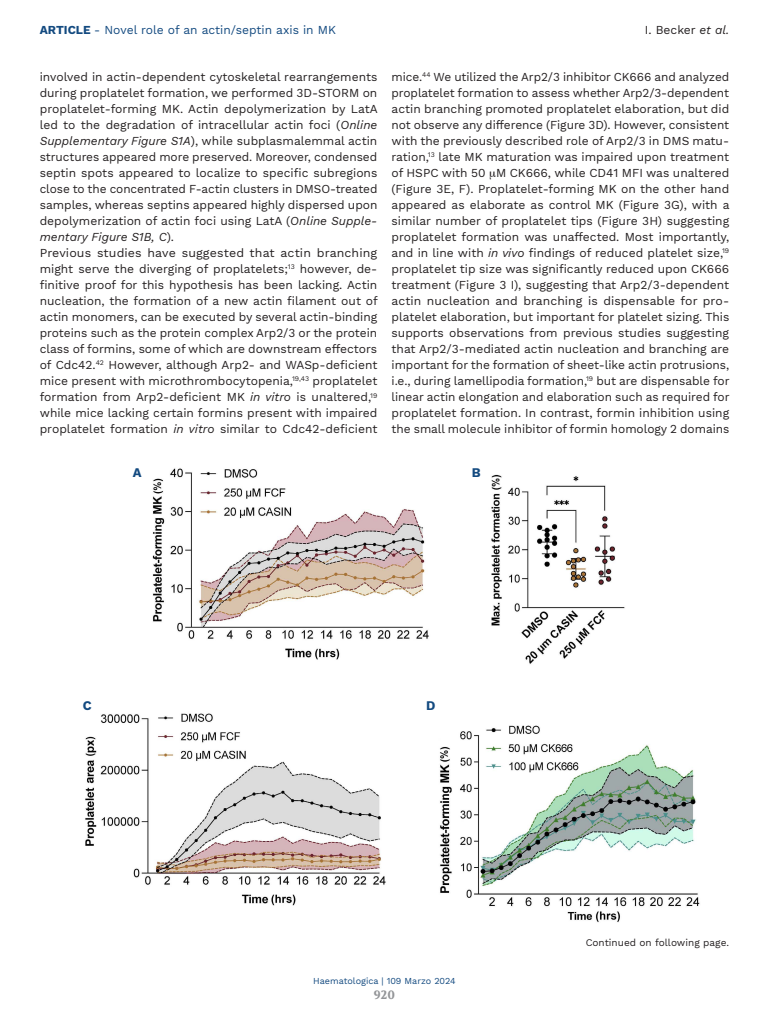
<style>
.page{position:relative;width:769px;height:1024px;background:#fff}
.page>*{position:absolute;margin:0;border:0;box-sizing:border-box;transform-origin:0 0}
.LETTERE_Figure{font:700 13px "Work Sans";color:#134a80}
.TESTO{font:12px/16px "Work Sans";color:#231f20;text-align:justify}
.t1{font:12px "Work Sans";color:#134a80}
.t2{font:700 12px "Volkhov";color:#939598}
.t3{font:10px "Work Sans";color:#231f20}
.t4{font:9px "Work Sans";color:#134a80}
.s1{font-weight:700}
.s2{font-style:italic}
</style>
<div class="page">
<img style="left:85px;top:468px;width:615px;height:455px">
<p class="t1" style="left:40px;top:23px;width:297px"><span class="s1">ARTICLE</span> - Novel role of an actin/septin axis in MK</p>
<p class="TESTO" style="left:644px;top:22px;width:86px">I. Becker <span class="s2">et al.</span></p>
<p class="TESTO" style="left:40px;top:70px;width:339px">involved in actin-dependent cytoskeletal rearrangements during proplatelet formation, we performed 3D-STORM on proplatelet-forming MK. Actin depolymerization by LatA led to the degradation of intracellular actin foci (<span class="s2">Online Supplementary Figure S1A</span>), while subplasmalemmal actin structures appeared more preserved. Moreover, condensed septin spots appeared to localize to specific subregions close to the concentrated F-actin clusters in DMSO-treated samples, whereas septins appeared highly dispersed upon depolymerization of actin foci using LatA (<span class="s2">Online Supple&shy;mentary Figure S1B, C</span>).</p>
<p class="TESTO" style="left:40px;top:246px;width:339px">Previous studies have suggested that actin branching might serve the diverging of proplatelets;<sup>13</sup> however, de&shy;finitive proof for this hypothesis has been lacking. Actin nucleation, the formation of a new actin filament out of actin monomers, can be executed by several actin-binding proteins such as the protein complex Arp2/3 or the protein class of formins, some of which are downstream effectors of Cdc42.<sup>42</sup> However, although Arp2- and WASp-deficient mice present with microthrombocytopenia,<sup>19,43</sup> proplatelet formation from Arp2-deficient MK <span class="s2">in vitro</span> is unaltered,<sup>19 </sup>while mice lacking certain formins present with impaired proplatelet formation <span class="s2">in vitro</span> similar to Cdc42-deficient</p>
<p class="TESTO" style="left:391px;top:70px;width:339px">mice.<sup>44</sup> We utilized the Arp2/3 inhibitor CK666 and analyzed proplatelet formation to assess whether Arp2/3-dependent actin branching promoted proplatelet elaboration, but did not observe any difference (Figure 3D). However, consistent with the previously described role of Arp2/3 in DMS matu&shy;ration,<sup>13</sup> late MK maturation was impaired upon treatment of HSPC with 50 M CK666, while CD41 MFI was unaltered (Figure 3E, F). Proplatelet-forming MK on the other hand appeared as elaborate as control MK (Figure 3G), with a similar number of proplatelet tips (Figure 3H) suggesting proplatelet formation was unaffected. Most importantly, and in line with <span class="s2">in vivo</span> findings of reduced platelet size,<sup>19 </sup>proplatelet tip size was significantly reduced upon CK666 treatment (Figure 3 I), suggesting that Arp2/3-dependent actin nucleation and branching is dispensable for pro&shy;platelet elaboration, but important for platelet sizing. This supports observations from previous studies suggesting that Arp2/3-mediated actin nucleation and branching are important for the formation of sheet-like actin protrusions, i.e., during lamellipodia formation,<sup>19</sup> but are dispensable for linear actin elongation and elaboration such as required for proplatelet formation. In contrast, formin inhibition using the small molecule inhibitor of formin homology 2 domains</p>
<p class="LETTERE_Figure" style="left:133px;top:465px;width:10px">A</p>
<p class="LETTERE_Figure" style="left:471px;top:465px;width:10px">B</p>
<p class="LETTERE_Figure" style="left:83px;top:697px;width:10px">C</p>
<p class="LETTERE_Figure" style="left:426px;top:697px;width:11px">D</p>
<p class="t4" style="left:313px;top:975px;width:144px">Haematologica | 109 Marzo 2024</p>
<p class="t2" style="left:374px;top:987px;width:23px">920</p>
<p class="t3" style="left:585px;top:936px;width:145px">Continued on following page.</p>
</div>
